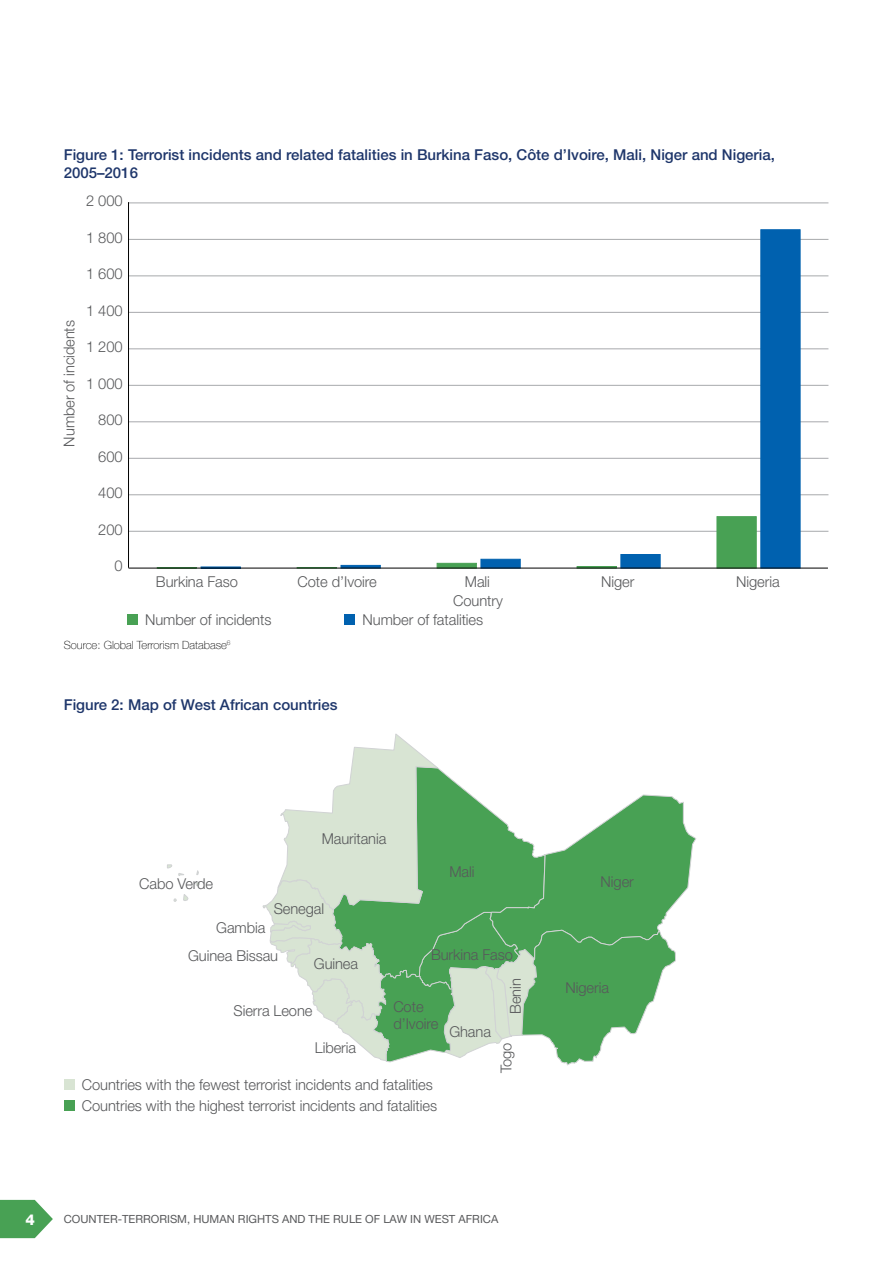
<style>
.page{position:relative;width:893px;height:1263px;background:#fff}
.page>*{position:absolute;margin:0;border:0;box-sizing:border-box;transform-origin:0 0}
.t1{font:300 15px/19.2px "Helvetica Neue LT Std";letter-spacing:-.005em;color:#58595b}
.t2{font:500 15px/18px "Helvetica Neue LT Std";color:#1e366b}
.t3{font:800 15px "Helvetica Neue LT Std";color:#fff}
.t4{font:11.25px "Helvetica Neue LT Std";color:#58595b}
.t5{font:100 11.25px "Helvetica Neue";color:#000}
</style>
<div class="page">
<svg style="left:0;top:1200px;width:53px;height:38px"></svg>
<hr style="left:128px;top:494px;width:700px;height:1px;background:#a7a9ac">
<hr style="left:128px;top:385px;width:700px;height:1px;background:#a7a9ac">
<hr style="left:128px;top:239px;width:700px;height:1px;background:#a7a9ac">
<hr style="left:128px;top:275px;width:700px;height:1px;background:#a7a9ac">
<hr style="left:128px;top:312px;width:700px;height:1px;background:#a7a9ac">
<hr style="left:128px;top:348px;width:700px;height:1px;background:#a7a9ac">
<hr style="left:128px;top:421px;width:700px;height:1px;background:#a7a9ac">
<hr style="left:128px;top:458px;width:700px;height:1px;background:#a7a9ac">
<hr style="left:128px;top:531px;width:700px;height:1px;background:#a7a9ac">
<hr style="left:128px;top:203px;width:700px;height:1px;background:#a7a9ac">
<hr style="left:128px;top:202px;width:1px;height:366px;background:#000">
<div style="left:127px;top:614px;width:11px;height:11px;background:#48a154"></div>
<div style="left:344px;top:614px;width:11px;height:11px;background:#0061af"></div>
<div style="left:341px;top:565px;width:40px;height:3px;background:#0061af;border:1px solid #0061af"></div>
<div style="left:481px;top:559px;width:40px;height:9px;background:#0061af;border:1px solid #0061af"></div>
<svg style="left:437px;top:563px;width:40px;height:5px"></svg>
<div style="left:620px;top:554px;width:40px;height:14px;background:#0061af;border:1px solid #0061af"></div>
<div style="left:577px;top:566px;width:40px;height:2px;border:1px solid #48a154"></div>
<div style="left:760px;top:229px;width:40px;height:339px;background:#0061af;border:1px solid #0061af"></div>
<div style="left:717px;top:516px;width:40px;height:52px;background:#48a154;border:1px solid #48a154"></div>
<hr style="left:128px;top:568px;width:700px;height:1px;background:#000">
<svg style="left:262px;top:734px;width:434px;height:332px"></svg>
<svg style="left:167px;top:864px;width:17px;height:12px"></svg>
<svg style="left:196px;top:870px;width:3px;height:5px"></svg>
<svg style="left:195px;top:881px;width:5px;height:5px"></svg>
<svg style="left:183px;top:894px;width:6px;height:7px"></svg>
<svg style="left:173px;top:898px;width:4px;height:4px"></svg>
<div style="left:64px;top:1079px;width:11px;height:11px;background:#d8e4d3"></div>
<div style="left:64px;top:1100px;width:11px;height:11px;background:#48a154"></div>
<p class="t2" style="left:64px;top:145px;width:713px">Figure 1: Terrorist incidents and related fatalities in Burkina Faso, Côte d’Ivoire, Mali, Niger and Nigeria,<br>2005–2016</p>
<p class="t1" style="left:59px;top:446px;width:128px;rotate:-90deg">Number of incidents</p>
<p class="t1" style="left:86px;top:191px;width:38px">2 000</p>
<p class="t1" style="left:86px;top:228px;width:38px">1 800</p>
<p class="t1" style="left:86px;top:264px;width:38px">1 600</p>
<p class="t1" style="left:86px;top:300px;width:38px">1 400</p>
<p class="t1" style="left:86px;top:337px;width:38px">1 200</p>
<p class="t1" style="left:86px;top:373px;width:38px">1 000</p>
<p class="t1" style="left:98px;top:410px;width:26px">800</p>
<p class="t1" style="left:98px;top:446px;width:26px">600</p>
<p class="t1" style="left:98px;top:483px;width:26px">400</p>
<p class="t1" style="left:98px;top:519px;width:26px">200</p>
<p class="t1" style="left:114px;top:556px;width:10px">0</p>
<p class="t1" style="left:298px;top:572px;width:81px">Cote d’Ivoire</p>
<p class="t1" style="left:601px;top:572px;width:35px">Niger</p>
<p class="t1" style="left:736px;top:572px;width:45px">Nigeria</p>
<p class="t1" style="left:156px;top:572px;width:83px">Burkina Faso</p>
<p class="t1" style="left:145px;top:610px;width:128px">Number of incidents</p>
<p class="t1" style="left:363px;top:610px;width:122px">Number of fatalities</p>
<p class="t1" style="left:453px;top:572px;width:51px;text-align:center">Mali<br>Country</p>
<p class="t5" style="left:64px;top:636px;width:168px">Source: Global Terrorism Database<sup>6</sup></p>
<p class="t2" style="left:64px;top:696px;width:275px">Figure 2: Map of West African countries</p>
<p class="t1" style="left:139px;top:874px;width:75px">Cabo Verde</p>
<p class="t1" style="left:322px;top:829px;width:66px">Mauritania</p>
<p class="t1" style="left:449px;top:861px;width:27px">Mali</p>
<p class="t1" style="left:274px;top:899px;width:52px">Senegal</p>
<p class="t1" style="left:188px;top:913px;width:92px;line-height:27.6px;text-indent:28px">Gambia<br>Guinea Bissau</p>
<p class="t1" style="left:314px;top:954px;width:46px">Guinea</p>
<p class="t1" style="left:233px;top:1001px;width:80px">Sierra Leone</p>
<p class="t1" style="left:315px;top:1037px;width:43px">Liberia</p>
<p class="t1" style="left:496px;top:1073px;width:32px;rotate:-90deg">Togo</p>
<p class="t1" style="left:431px;top:945px;width:83px">Burkina Faso</p>
<p class="t1" style="left:506px;top:1014px;width:37px;rotate:-90deg">Benin</p>
<p class="t1" style="left:393px;top:998px;width:46px;line-height:16.5px">Cote d’Ivoire</p>
<p class="t1" style="left:449px;top:1022px;width:43px">Ghana</p>
<p class="t1" style="left:82px;top:1074px;width:357px;line-height:20.7px">Countries with the fewest terrorist incidents and fatalities<br>Countries with the highest terrorist incidents and fatalities</p>
<p class="t3" style="left:26px;top:1210px;width:11px">4</p>
<p class="t4" style="left:64px;top:1212px;width:436px">COUNTER-TERRORISM, HUMAN RIGHTS AND THE RULE OF LAW IN WEST AFRICA</p>
<p class="t1" style="left:601px;top:871px;width:35px">Niger</p>
<p class="t1" style="left:566px;top:978px;width:45px">Nigeria</p>
</div>
